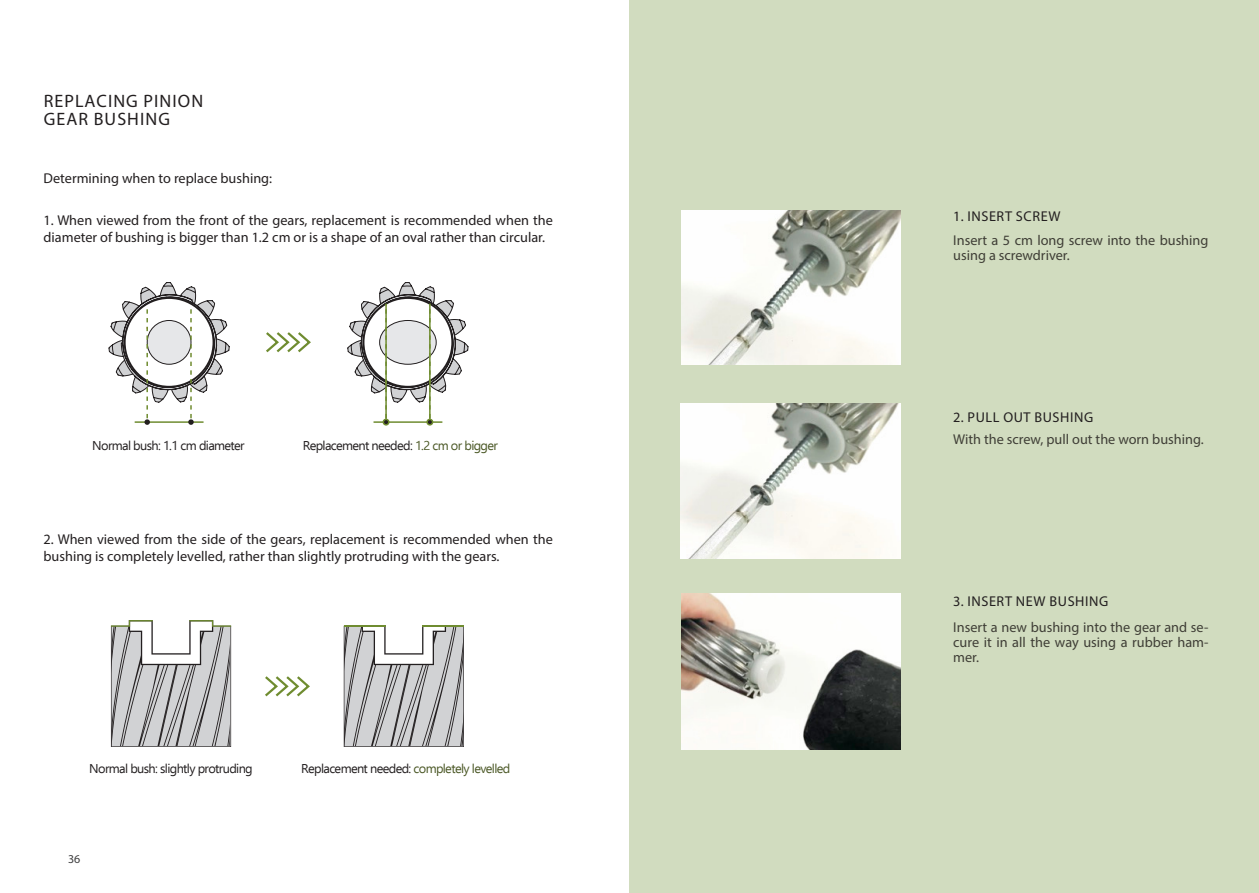
<style>
.page{position:relative;width:1259px;height:893px;background:#fff}
.page>*{position:absolute;margin:0;border:0;box-sizing:border-box;transform-origin:0 0}
.t1{font:18px "Myriad Pro";letter-spacing:.06em;color:#231f20}
.Subtitle{font:14.25px/16.5px "Myriad Pro";color:#231f20}
.Text_Content{font:14.25px/15px "Myriad Pro";color:#3f3e36}
.Tittle_Content{font:14.25px "Myriad Pro";letter-spacing:.04em;color:#231f20}
.t2{font:12.75px "Ebrima";letter-spacing:-.05em;color:#231f20}
.t3{font:12px "Myriad Pro";color:#3e3e3f}
.s1{color:#4b5826}
</style>
<div class="page">
<div style="left:629px;top:0;width:630px;height:893px;background:#d1dcbf"></div>
<img style="left:681px;top:210px;width:220px;height:155px">
<img style="left:680px;top:404px;width:220px;height:154px">
<img style="left:681px;top:594px;width:219px;height:156px">
<svg style="left:108px;top:282px;width:122px;height:143px"></svg>
<svg style="left:266px;top:332px;width:45px;height:21px"></svg>
<div style="left:382px;top:419px;width:7px;height:7px;border:2px solid #6f8c30;border-radius:50%"></div>
<svg style="left:347px;top:282px;width:122px;height:143px"></svg>
<div style="left:426px;top:419px;width:7px;height:7px;border:2px solid #6f8c30;border-radius:50%"></div>
<svg style="left:265px;top:676px;width:45px;height:21px"></svg>
<svg style="left:111px;top:620px;width:120px;height:127px"></svg>
<svg style="left:344px;top:626px;width:120px;height:121px;background:#bdbdbf"></svg>
<hr style="left:344px;top:626px;width:41px;height:1px;background:#6f8c30">
<hr style="left:422px;top:626px;width:42px;height:1px;background:#6f8c30">
<p class="t1" style="left:44px;top:90px;width:161px">REPLACING PINION</p>
<p class="t1" style="left:44px;top:108px;width:128px">GEAR BUSHING</p>
<p class="Subtitle" style="left:44px;top:170px;width:230px">Determining when to replace bushing:</p>
<p class="Subtitle" style="left:44px;top:212px;width:511px">1. When viewed from the front of the gears, replacement is recommended when the diameter of bushing is bigger than 1.2 cm or is a shape of an oval rather than circular.</p>
<p class="t2" style="left:92px;top:436px;width:154px">Normal bush: 1.1 cm diameter</p>
<p class="t2" style="left:303px;top:436px;width:197px">Replacement needed: <span class="s1">1.2 cm or bigger</span></p>
<p class="Subtitle" style="left:44px;top:531px;width:511px">2. When viewed from the side of the gears, replacement is recommended when the bushing is completely levelled, rather than slightly protruding with the gears.</p>
<p class="t2" style="left:89px;top:759px;width:165px">Normal bush: slightly protruding</p>
<p class="t2" style="left:301px;top:759px;width:211px">Replacement needed: <span class="s1">completely levelled</span></p>
<p class="t3" style="left:68px;top:851px;width:14px">36</p>
<p class="Tittle_Content" style="left:953px;top:207px;width:109px">1. INSERT SCREW</p>
<p class="Text_Content" style="left:953px;top:232px;width:257px">Insert a 5 cm long screw into the bushing using a screwdriver.</p>
<p class="Tittle_Content" style="left:953px;top:408px;width:141px">2. PULL OUT BUSHING</p>
<p class="Text_Content" style="left:953px;top:432px;width:252px">With the screw, pull out the worn bushing.</p>
<p class="Tittle_Content" style="left:953px;top:592px;width:156px">3. INSERT NEW BUSHING</p>
<p class="Text_Content" style="left:953px;top:619px;width:257px;text-align:justify">Insert a new bushing into the gear and se&shy;cure it in all the way using a rubber ham&shy;mer.</p>
</div>
